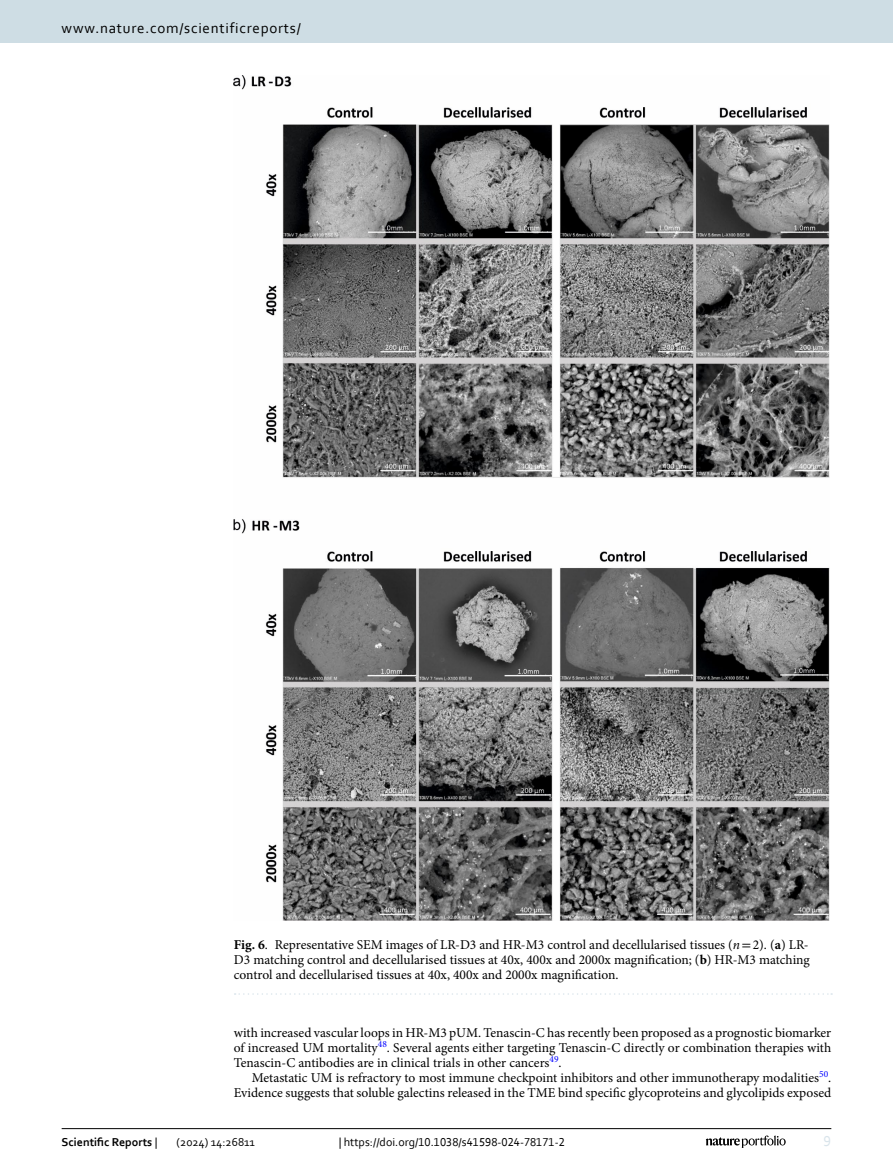
<style>
.page{position:relative;width:893px;height:1174px;background:#fff}
.page>*{position:absolute;margin:0;border:0;box-sizing:border-box;transform-origin:0 0}
.t1{font:15px "Corbel";letter-spacing:.05em;color:#000}
.t2{font:15px "Corbel";color:#d9e4eb}
.Body_Text_Indent{font:13.5px/15px "Minion Pro";color:#000;text-align:justify}
.Figure_Caption{font:13.5px/15px "Minion Pro";color:#000;text-align:justify}
.t3{font:12px "Corbel";color:#000}
.t4{font:700 12px "Corbel";color:#000}
.s1{font-weight:700}
.s2{font-style:italic}
.s3{font-family:"STIX"}
.s4{font-weight:400}
</style>
<div class="page">
<img style="left:234px;top:76px;width:595px;height:844px">
<svg style="left:235px;top:993px;width:597px;height:1px"></svg>
<hr style="left:62px;top:1128px;width:769px;height:1px;background:#000">
<svg style="left:706px;top:1135px;width:80px;height:12px"></svg>
<div style="left:0;top:0;width:893px;height:43px;background:#cedde4"></div>
<p class="t1" style="left:62px;top:18px;width:241px">www.nature.com/scientificreports/</p>
<p class="Figure_Caption" style="left:234px;top:937px;width:577px"><span class="s1">Fig. 6</span>. Representative SEM images of LR-D3 and HR-M3 control and decellularised tissues (<span class="s2">n</span><span class="s3">=</span>2). (<span class="s1">a</span>) LR-D3 matching control and decellularised tissues at 40x, 400x and 2000x magnification; (<span class="s1">b</span>) HR-M3 matching control and decellularised tissues at 40x, 400x and 2000x magnification.</p>
<p class="Body_Text_Indent" style="left:234px;top:1025px;width:599px">with increased vascular loops in HR-M3 pUM. Tenascin-C has recently been proposed as a prognostic biomarker of increased UM mortality<sup>48</sup>. Several agents either targeting Tenascin-C directly or combination therapies with Tenascin-C antibodies are in clinical trials in other cancers<sup>49</sup>.</p>
<p class="Body_Text_Indent" style="left:234px;top:1070px;width:599px;text-align:right">Metastatic UM is refractory to most immune checkpoint inhibitors and other immunotherapy modalities<sup>50</sup>.<br>Evidence suggests that soluble galectins released in the TME bind specific glycoproteins and glycolipids exposed</p>
<p class="t4" style="left:62px;top:1134px;width:97px">Scientific Reports <span class="s4">|</span></p>
<p class="t3" style="left:177px;top:1134px;width:80px">(2024) 14:26811</p>
<p class="t3" style="left:339px;top:1134px;width:228px">| https://doi.org/10.1038/s41598-024-78171-2</p>
<p class="t2" style="left:824px;top:1132px;width:9px">9</p>
</div>
